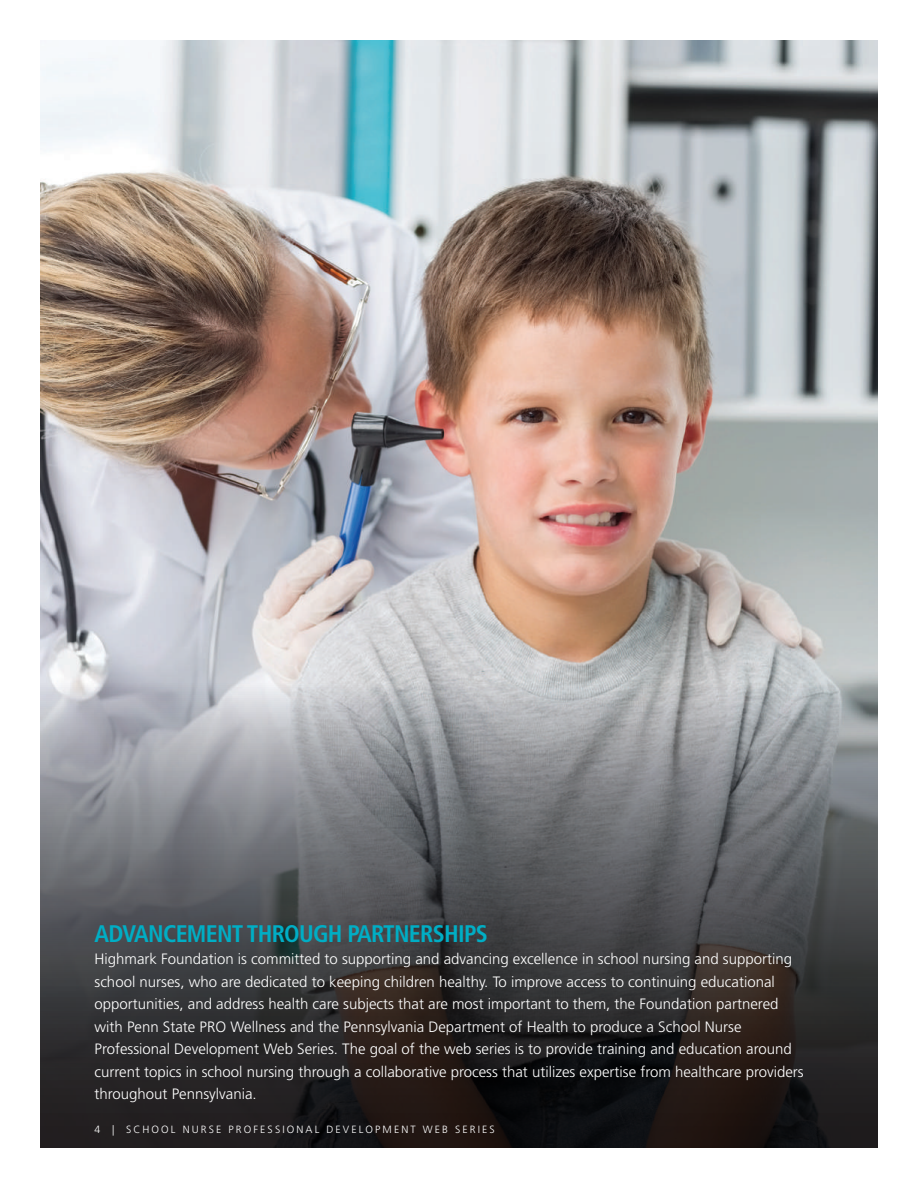
<style>
.page{position:relative;width:918px;height:1188px;background:#fff}
.page>*{position:absolute;margin:0;border:0;box-sizing:border-box;transform-origin:0 0}
.t1{font:700 condensed 24px "Frutiger LT Std";letter-spacing:-.03em;color:#00aec5}
.t2{font:300 15px/22.5px "Frutiger LT Std";color:#fff}
.t3{font:300 10.5px "Frutiger LT Std";letter-spacing:.2em;color:#fff}
</style>
<div class="page">
<img style="left:40px;top:40px;width:838px;height:221px">
<img style="left:40px;top:261px;width:838px;height:887px">
<h1 class="t1" style="left:94px;top:919px;width:395px">ADVANCEMENT THROUGH PARTNERSHIPS</h1>
<p class="t2" style="left:94px;top:948px;width:711px">Highmark Foundation is committed to supporting and advancing excellence in school nursing and supporting school nurses, who are dedicated to keeping children healthy. To improve access to continuing educational opportunities, and address health care subjects that are most important to them, the Foundation partnered with Penn State PRO Wellness and the Pennsylvania Department of Health to produce a School Nurse Professional Development Web Series. The goal of the web series is to provide training and education around current topics in school nursing through a collaborative process that utilizes expertise from healthcare providers throughout Pennsylvania.</p>
<p class="t3" style="left:94px;top:1123px;width:402px">4 | SCHOOL NURSE PROFESSIONAL DEVELOPMENT WEB SERIES</p>
</div>
